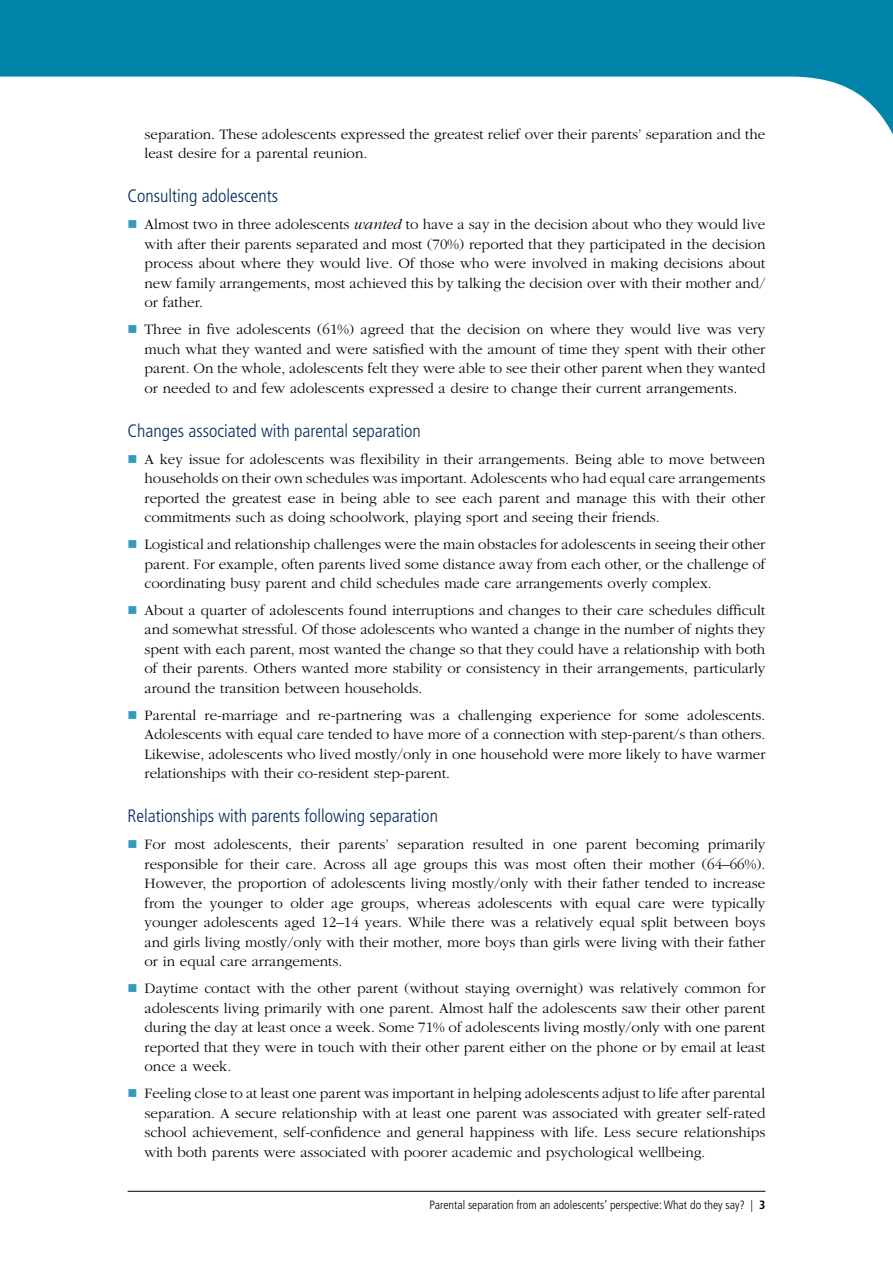
<style>
.page{position:relative;width:893px;height:1263px;background:#fff}
.page>*{position:absolute;margin:0;border:0;box-sizing:border-box;transform-origin:0 0}
.Heading_3{font:300 condensed 18px "Frutiger LT";color:#002b5c}
.t1{font:300 15px/19.5px "Garamond";color:#000;text-align:justify}
.t2{font:300 condensed 12px "Frutiger LT";color:#000}
.s1{font-style:italic}
.s2{font-weight:700}
</style>
<div class="page">
<svg style="left:0;top:0;width:893px;height:135px;fill:#0084a9"></svg>
<hr style="left:128px;top:1191px;width:637px;height:1px;background:#000">
<p class="t1" style="left:145px;top:125px;width:622px">separation. These adolescents expressed the greatest relief over their parents’ separation and the least desire for a parental reunion.</p>
<h4 class="Heading_3" style="left:128px;top:186px;width:152px">Consulting adolescents</h4>
<p class="t1" style="left:145px;top:215px;width:622px">Almost two in three adolescents <span class="s1">wanted</span> to have a say in the decision about who they would live with after their parents separated and most (70%) reported that they participated in the decision process about where they would live. Of those who were involved in making decisions about new family arrangements, most achieved this by talking the decision over with their mother and/ or father.</p>
<p class="t1" style="left:145px;top:320px;width:622px">Three in five adolescents (61%) agreed that the decision on where they would live was very much what they wanted and were satisfied with the amount of time they spent with their other parent. On the whole, adolescents felt they were able to see their other parent when they wanted or needed to and few adolescents expressed a desire to change their current arrangements.</p>
<h4 class="Heading_3" style="left:128px;top:420px;width:295px">Changes associated with parental separation</h4>
<p class="t1" style="left:145px;top:449px;width:622px">A key issue for adolescents was flexibility in their arrangements. Being able to move between households on their own schedules was important. Adolescents who had equal care arrangements reported the greatest ease in being able to see each parent and manage this with their other commitments such as doing schoolwork, playing sport and seeing their friends.</p>
<p class="t1" style="left:145px;top:535px;width:622px">Logistical and relationship challenges were the main obstacles for adolescents in seeing their other parent. For example, often parents lived some distance away from each other, or the challenge of coordinating busy parent and child schedules made care arrangements overly complex.</p>
<p class="t1" style="left:145px;top:601px;width:622px">About a quarter of adolescents found interruptions and changes to their care schedules difficult and somewhat stressful. Of those adolescents who wanted a change in the number of nights they spent with each parent, most wanted the change so that they could have a relationship with both of their parents. Others wanted more stability or consistency in their arrangements, particularly around the transition between households.</p>
<p class="t1" style="left:145px;top:706px;width:622px">Parental re-marriage and re-partnering was a challenging experience for some adolescents.<br>Adolescents with equal care tended to have more of a connection with step-parent/s than others.<br>Likewise, adolescents who lived mostly/only in one household were more likely to have warmer relationships with their co-resident step-parent.</p>
<h4 class="Heading_3" style="left:128px;top:806px;width:312px">Relationships with parents following separation</h4>
<p class="t1" style="left:145px;top:835px;width:622px">For most adolescents, their parents’ separation resulted in one parent becoming primarily responsible for their care. Across all age groups this was most often their mother (64–66%).<br>However, the proportion of adolescents living mostly/only with their father tended to increase from the younger to older age groups, whereas adolescents with equal care were typically younger adolescents aged 12–14 years. While there was a relatively equal split between boys and girls living mostly/only with their mother, more boys than girls were living with their father or in equal care arrangements.</p>
<p class="t1" style="left:145px;top:979px;width:622px">Daytime contact with the other parent (without staying overnight) was relatively common for adolescents living primarily with one parent. Almost half the adolescents saw their other parent during the day at least once a week. Some 71% of adolescents living mostly/only with one parent reported that they were in touch with their other parent either on the phone or by email at least once a week.</p>
<p class="t1" style="left:145px;top:1084px;width:622px">Feeling close to at least one parent was important in helping adolescents adjust to life after parental separation. A secure relationship with at least one parent was associated with greater self-rated school achievement, self-confidence and general happiness with life. Less secure relationships with both parents were associated with poorer academic and psychological wellbeing.</p>
<p class="t2" style="left:430px;top:1198px;width:337px">Parental separation from an adolescents’ perspective: What do they say? | <span class="s2">3</span></p>
</div>
